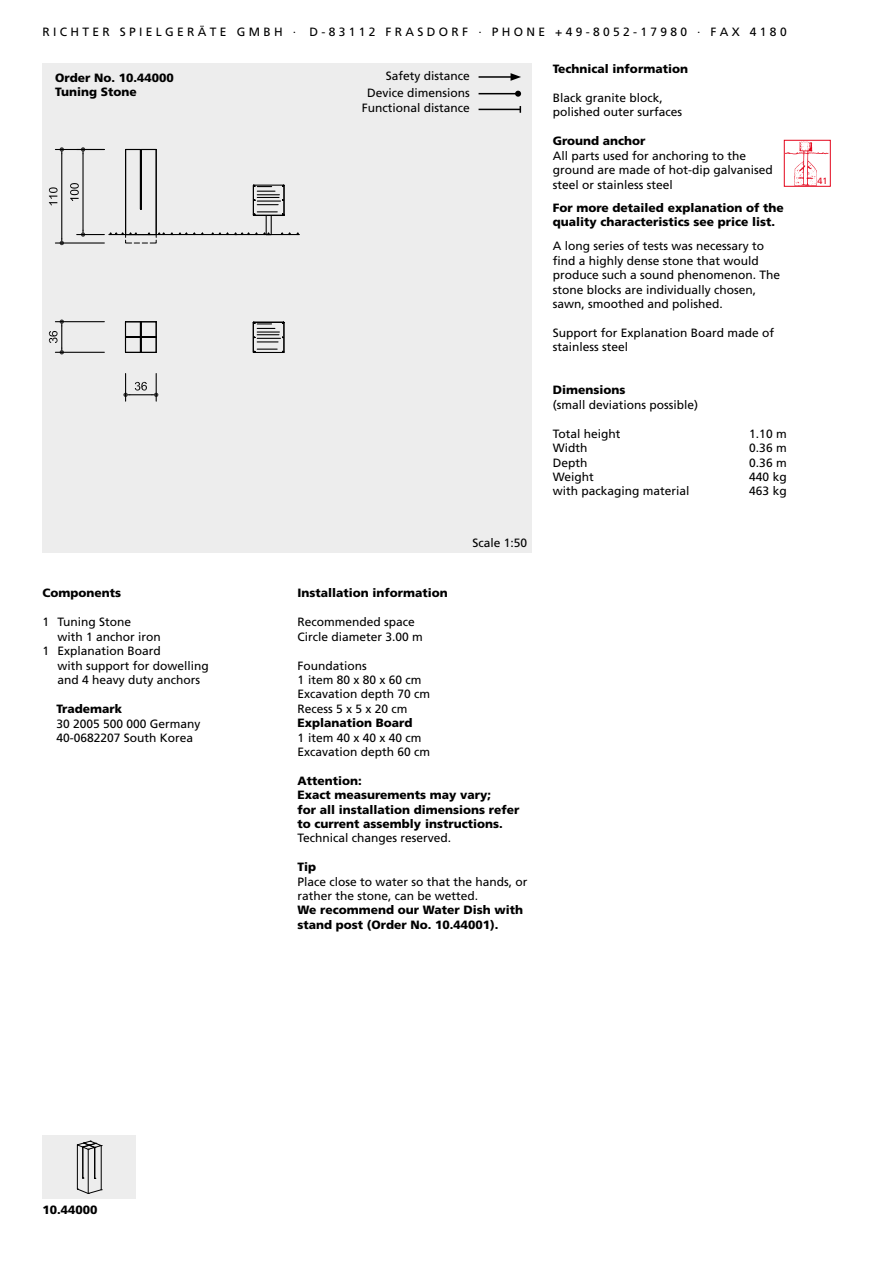
<style>
.page{position:relative;width:893px;height:1263px;background:#fff}
.page>*{position:absolute;margin:0;border:0;box-sizing:border-box;transform-origin:0 0}
.t1{font:12px/14.4px "Frutiger LT Std";color:#000}
.t2{font:900 12px/14.4px "Frutiger LT Std";color:#000}
.t3{font:9px "Frutiger LT Std";color:#e3051b}
</style>
<div class="page">
<div style="left:784px;top:140px;width:47px;height:47px;border:1px solid #e3051b"></div>
<img style="left:785px;top:141px;width:44px;height:45px">
<div style="left:43px;top:64px;width:488px;height:489px;background:#ededed"></div>
<div style="left:43px;top:1135px;width:93px;height:64px;background:#ededed"></div>
<svg style="left:77px;top:1141px;width:25px;height:53px"></svg>
<hr style="left:479px;top:76px;width:34px;height:2px;background:#000">
<svg style="left:511px;top:73px;width:10px;height:8px"></svg>
<hr style="left:479px;top:93px;width:39px;height:1px;background:#000">
<svg style="left:515px;top:91px;width:6px;height:6px"></svg>
<hr style="left:479px;top:109px;width:41px;height:1px;background:#000">
<svg style="left:125px;top:321px;width:32px;height:32px"></svg>
<svg style="left:252px;top:321px;width:33px;height:32px"></svg>
<hr style="left:257px;top:331px;width:22px;height:2px;background:#000">
<div style="left:266px;top:215px;width:6px;height:20px;border:1px solid #000"></div>
<svg style="left:252px;top:184px;width:33px;height:33px"></svg>
<hr style="left:55px;top:321px;width:49px;height:1px;background:#000">
<hr style="left:55px;top:352px;width:49px;height:1px;background:#000">
<svg style="left:49px;top:319px;width:15px;height:35px"></svg>
<svg style="left:123px;top:373px;width:35px;height:28px"></svg>
<hr style="left:173px;top:234px;width:64px;height:1px;background:#000">
<hr style="left:55px;top:149px;width:49px;height:1px;background:#000">
<hr style="left:55px;top:242px;width:49px;height:2px;background:#000">
<hr style="left:61px;top:154px;width:1px;height:85px;background:#000">
<svg style="left:60px;top:147px;width:4px;height:7px"></svg>
<svg style="left:60px;top:239px;width:4px;height:6px"></svg>
<svg style="left:49px;top:187px;width:9px;height:18px"></svg>
<svg style="left:70px;top:147px;width:135px;height:97px"></svg>
<hr style="left:235px;top:234px;width:64px;height:1px;background:#000">
<svg style="left:280px;top:232px;width:20px;height:4px"></svg>
<svg style="left:211px;top:232px;width:60px;height:4px"></svg>
<p class="t1" style="left:43px;top:25px;width:746px">R I C H T E R S P I E L G E R Ä T E G M B H · D - 8 3 1 1 2 F R A S D O R F · P H O N E + 4 9 - 8 0 5 2 - 1 7 9 8 0 · F A X 4 1 8 0</p>
<p class="t2" style="left:55px;top:70px;width:120px">Order No. 10.44000<br>Tuning Stone</p>
<p class="t2" style="left:43px;top:586px;width:80px">Components</p>
<p class="t1" style="left:43px;top:615px;width:90px">1 Tuning Stone</p>
<p class="t1" style="left:57px;top:629px;width:105px">with 1 anchor iron</p>
<p class="t1" style="left:43px;top:644px;width:120px">1 Explanation Board</p>
<p class="t1" style="left:57px;top:658px;width:153px">with support for dowelling</p>
<p class="t1" style="left:57px;top:673px;width:144px">and 4 heavy duty anchors</p>
<p class="t2" style="left:56px;top:702px;width:67px">Trademark</p>
<p class="t1" style="left:56px;top:716px;width:146px">30 2005 500 000 Germany<br>40-0682207 South Korea</p>
<p class="t1" style="left:362px;top:68px;width:110px;line-height:16.2px;text-align:right">Safety distance<br>Device dimensions<br>Functional distance</p>
<p class="t1" style="left:473px;top:535px;width:56px">Scale 1:50</p>
<p class="t2" style="left:297px;top:586px;width:152px">Installation information</p>
<p class="t1" style="left:297px;top:615px;width:127px">Recommended space<br>Circle diameter 3.00 m</p>
<p class="t1" style="left:297px;top:658px;width:134px">Foundations<br>1 item 80 x 80 x 60 cm<br>Excavation depth 70 cm<br>Recess 5 x 5 x 20 cm</p>
<p class="t2" style="left:297px;top:716px;width:116px">Explanation Board</p>
<p class="t1" style="left:297px;top:730px;width:134px">1 item 40 x 40 x 40 cm<br>Excavation depth 60 cm</p>
<p class="t2" style="left:297px;top:773px;width:223px">Attention:<br>Exact measurements may vary;<br>for all installation dimensions refer to current assembly instructions.</p>
<p class="t1" style="left:297px;top:831px;width:155px">Technical changes reserved.</p>
<p class="t2" style="left:297px;top:860px;width:20px">Tip</p>
<p class="t1" style="left:297px;top:874px;width:232px">Place close to water so that the hands, or rather the stone, can be wetted.</p>
<p class="t2" style="left:297px;top:903px;width:227px">We recommend our Water Dish with stand post (Order No. 10.44001).</p>
<p class="t2" style="left:553px;top:61px;width:137px">Technical information</p>
<p class="t1" style="left:553px;top:90px;width:131px">Black granite block, polished outer surfaces</p>
<p class="t2" style="left:553px;top:134px;width:94px">Ground anchor</p>
<p class="t1" style="left:553px;top:148px;width:222px">All parts used for anchoring to the ground are made of hot-dip galvanised steel or stainless steel</p>
<p class="t2" style="left:553px;top:201px;width:232px">For more detailed explanation of the quality characteristics see price list.</p>
<p class="t1" style="left:553px;top:239px;width:229px">A long series of tests was necessary to find a highly dense stone that would produce such a sound phenomenon. The stone blocks are individually chosen, sawn, smoothed and polished.</p>
<p class="t1" style="left:553px;top:326px;width:223px">Support for Explanation Board made of stainless steel</p>
<p class="t2" style="left:553px;top:383px;width:74px">Dimensions</p>
<p class="t1" style="left:553px;top:398px;width:147px">(small deviations possible)</p>
<p class="t1" style="left:553px;top:426px;width:69px">Total height</p>
<p class="t1" style="left:749px;top:426px;width:39px">1.10 m</p>
<p class="t1" style="left:553px;top:441px;width:36px">Width</p>
<p class="t1" style="left:749px;top:441px;width:39px">0.36 m</p>
<p class="t1" style="left:553px;top:455px;width:36px">Depth</p>
<p class="t1" style="left:749px;top:455px;width:39px">0.36 m</p>
<p class="t1" style="left:553px;top:470px;width:42px">Weight</p>
<p class="t1" style="left:749px;top:470px;width:39px">440 kg</p>
<p class="t1" style="left:553px;top:484px;width:138px">with packaging material</p>
<p class="t1" style="left:749px;top:484px;width:39px">463 kg</p>
<p class="t3" style="left:817px;top:175px;width:12px">41</p>
<p class="t2" style="left:43px;top:1203px;width:57px">10.44000</p>
</div>
